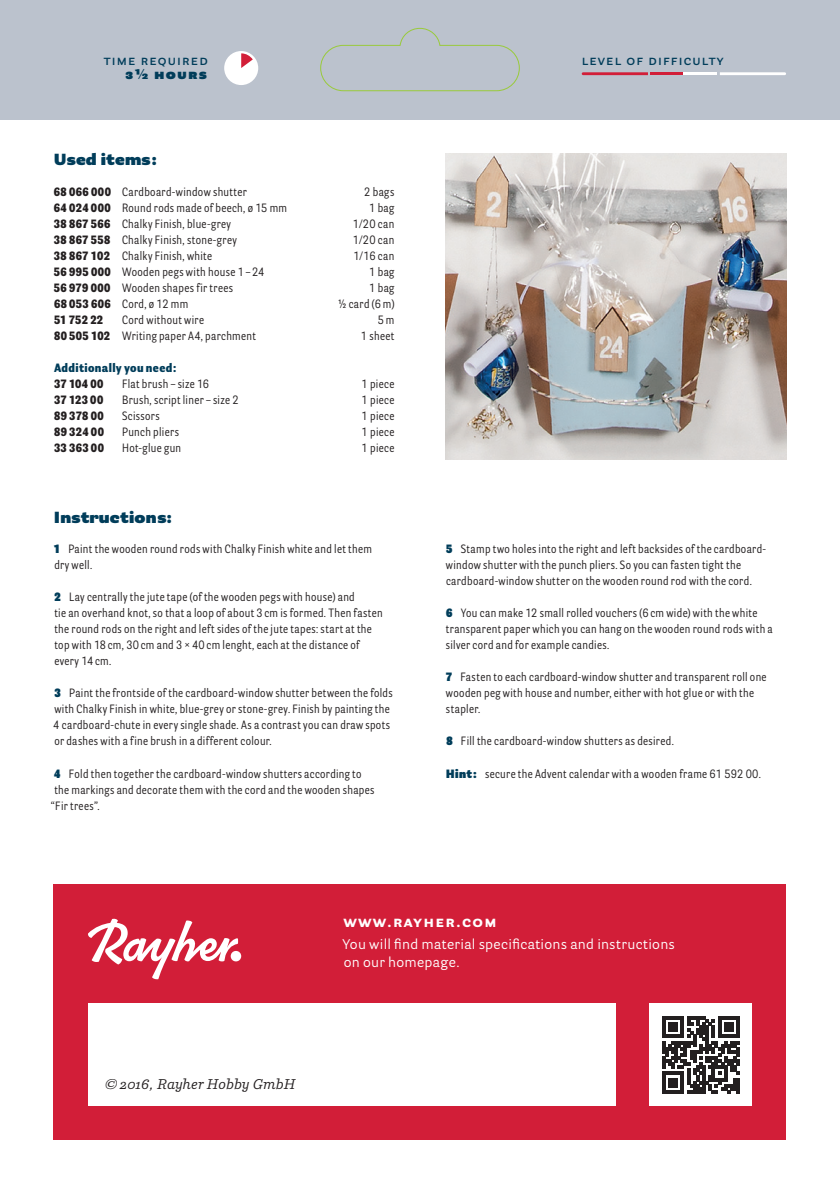
<style>
.page{position:relative;width:840px;height:1191px;background:#fff}
.page>*{position:absolute;margin:0;border:0;box-sizing:border-box;transform-origin:0 0}
.t1{font:900 16px "Parry Grotesque Pro";letter-spacing:.01em;color:#013d5a}
.t2{font:700 16px "Parry Grotesque Pro";letter-spacing:.08em;color:#fff}
.t3{font:14px/18px "Parry Grotesque Pro";letter-spacing:.02em;color:#fff}
.t4{font:600 14px "Parry Grotesque Pro";letter-spacing:.08em;color:#013d5a}
.t5{font:italic 14px "Parry Pro";letter-spacing:.01em;color:#231f20}
.t6{font:900 14px "Parry Grotesque Pro";color:#013d5a}
.t7{font:12px/16px "Parry Grot Con Pro";letter-spacing:.03em;color:#231f20}
.t8{font:900 12px "Parry Grot Con Pro";letter-spacing:.025em;color:#231f20}
.t9{font:900 12px "Parry Grot Con Pro";letter-spacing:.03em;color:#013d5a}
.s1{font-weight:900}
.s2{font-weight:900;color:#013d5a}
</style>
<div class="page">
<div style="left:54px;top:884px;width:731px;height:256px;background:#d21e38"></div>
<div style="left:88px;top:1003px;width:527px;height:103px;background:#fff"></div>
<div style="left:0;top:0;width:839px;height:119px;background:#bbc2cd"></div>
<svg style="left:88px;top:918px;width:150px;height:61px"></svg>
<div style="left:230px;top:951px;width:11px;height:10px;background:#fff;border-radius:50%"></div>
<hr style="left:650px;top:72px;width:33px;height:3px;background:#d21e38">
<svg style="left:720px;top:72px;width:65px;height:3px"></svg>
<svg style="left:581px;top:72px;width:66px;height:3px"></svg>
<div style="left:224px;top:51px;width:34px;height:34px;background:#fff;border-radius:50%"></div>
<img style="left:445px;top:153px;width:340px;height:306px">
<svg style="left:241px;top:53px;width:12px;height:15px"></svg>
<div style="left:649px;top:1003px;width:102px;height:103px;background:#fff"></div>
<svg style="left:662px;top:1016px;width:77px;height:77px"></svg>
<hr style="left:683px;top:72px;width:33px;height:3px;background:#fff">
<svg style="left:320px;top:28px;width:199px;height:63px"></svg>
<p class="t4" style="left:104px;top:50px;width:105px">time required</p>
<p class="t4" style="left:581px;top:50px;width:143px">level of difficulty</p>
<p class="t6" style="left:125px;top:63px;width:83px">3½ hours</p>
<h1 class="t1" style="left:54px;top:148px;width:104px">Used items:</h1>
<p class="t7" style="left:54px;top:184px;width:194px"><span class="s1">68 066 000</span> Cardboard-window shutter</p>
<p class="t7" style="left:364px;top:184px;width:32px">2 bags</p>
<p class="t7" style="left:54px;top:200px;width:235px"><span class="s1">64 024 000</span> Round rods made of beech, ø 15 mm</p>
<p class="t7" style="left:369px;top:200px;width:27px">1 bag</p>
<p class="t7" style="left:54px;top:216px;width:178px"><span class="s1">38 867 566</span> Chalky Finish, blue-grey</p>
<p class="t7" style="left:352px;top:216px;width:43px">1/20 can</p>
<p class="t7" style="left:54px;top:232px;width:184px"><span class="s1">38 867 558</span> Chalky Finish, stone-grey</p>
<p class="t7" style="left:352px;top:232px;width:43px">1/20 can</p>
<p class="t7" style="left:54px;top:248px;width:160px"><span class="s1">38 867 102</span> Chalky Finish, white</p>
<p class="t7" style="left:353px;top:248px;width:42px">1/16 can</p>
<p class="t7" style="left:54px;top:264px;width:212px"><span class="s1">56 995 000</span> Wooden pegs with house 1–24</p>
<p class="t7" style="left:369px;top:264px;width:27px">1 bag</p>
<p class="t7" style="left:54px;top:280px;width:180px"><span class="s1">56 979 000</span> Wooden shapes fir trees</p>
<p class="t7" style="left:369px;top:280px;width:27px">1 bag</p>
<p class="t7" style="left:54px;top:296px;width:136px"><span class="s1">68 053 606</span> Cord, ø 12 mm</p>
<p class="t7" style="left:338px;top:296px;width:58px">½ card (6m)</p>
<p class="t8" style="left:54px;top:311px;width:51px">51 752 22</p>
<p class="t7" style="left:122px;top:312px;width:83px">Cord without wire</p>
<p class="t7" style="left:377px;top:312px;width:18px">5m</p>
<p class="t7" style="left:54px;top:328px;width:203px"><span class="s1">80 505 102</span> Writing paper A4, parchment</p>
<p class="t7" style="left:361px;top:328px;width:35px">1 sheet</p>
<p class="t9" style="left:54px;top:359px;width:124px">Additionally you need:</p>
<p class="t8" style="left:54px;top:375px;width:51px">37 104 00</p>
<p class="t7" style="left:122px;top:376px;width:89px">Flat brush – size 16</p>
<p class="t7" style="left:361px;top:376px;width:34px">1 piece</p>
<p class="t8" style="left:54px;top:391px;width:51px">37 123 00</p>
<p class="t7" style="left:122px;top:392px;width:118px">Brush, script liner – size 2</p>
<p class="t7" style="left:361px;top:392px;width:34px">1 piece</p>
<p class="t8" style="left:54px;top:407px;width:51px">89 378 00</p>
<p class="t7" style="left:122px;top:408px;width:39px">Scissors</p>
<p class="t7" style="left:361px;top:408px;width:34px">1 piece</p>
<p class="t8" style="left:54px;top:423px;width:51px">89 324 00</p>
<p class="t7" style="left:122px;top:424px;width:58px">Punch pliers</p>
<p class="t7" style="left:361px;top:424px;width:34px">1 piece</p>
<p class="t8" style="left:54px;top:439px;width:51px">33 363 00</p>
<p class="t7" style="left:122px;top:440px;width:60px">Hot-glue gun</p>
<p class="t7" style="left:361px;top:440px;width:34px">1 piece</p>
<h1 class="t1" style="left:54px;top:505px;width:120px">Instructions:</h1>
<p class="t7" style="left:54px;top:541px;width:320px"><span class="s2">1</span> Paint the wooden round rods with Chalky Finish white and let them dry well.</p>
<p class="t7" style="left:54px;top:589px;width:330px"><span class="s2">2</span> Lay centrally the jute tape (of the wooden pegs with house) and<br>tie an overhand knot, so that a loop of about 3cm is formed. Then fasten the round rods on the right and left sides of the jute tapes: start at the top with 18cm, 30cm and 3×40cm lenght, each at the distance of every 14cm.</p>
<p class="t7" style="left:53px;top:685px;width:341px"><span class="s2">3</span> Paint the frontside of the cardboard-window shutter between the folds with Chalky Finish in white, blue-grey or stone-grey. Finish by painting the 4 cardboard-chute in every single shade. As a contrast you can draw spots or dashes with a fine brush in a different colour.</p>
<p class="t7" style="left:51px;top:765px;width:325px"><span class="s2">4</span> Fold then together the cardboard-window shutters according to the markings and decorate them with the cord and the wooden shapes “Fir trees”.</p>
<p class="t7" style="left:445px;top:541px;width:321px"><span class="s2">5</span> Stamp two holes into the right and left backsides of the cardboard&shy;window shutter with the punch pliers. So you can fasten tight the cardboard-window shutter on the wooden round rod with the cord.</p>
<p class="t7" style="left:445px;top:605px;width:328px"><span class="s2">6</span> You can make 12 small rolled vouchers (6 cm wide) with the white transparent paper which you can hang on the wooden round rods with a silver cord and for example candies.</p>
<p class="t7" style="left:445px;top:669px;width:322px"><span class="s2">7</span> Fasten to each cardboard-window shutter and transparent roll one wooden peg with house and number, either with hot glue or with the stapler.</p>
<p class="t7" style="left:446px;top:733px;width:229px"><span class="s2">8</span> Fill the cardboard-window shutters as desired.</p>
<p class="t7" style="left:446px;top:765px;width:316px"><span class="s2">Hint:</span> secure the Advent calendar with a wooden frame 61 592 00.</p>
<h1 class="t2" style="left:343px;top:910px;width:155px">www.rayher.com</h1>
<p class="t5" style="left:105px;top:1074px;width:192px">© 2016, Rayher Hobby GmbH</p>
<p class="t3" style="left:342px;top:935px;width:334px">You will find material specifications and instructions on our homepage.</p>
</div>
